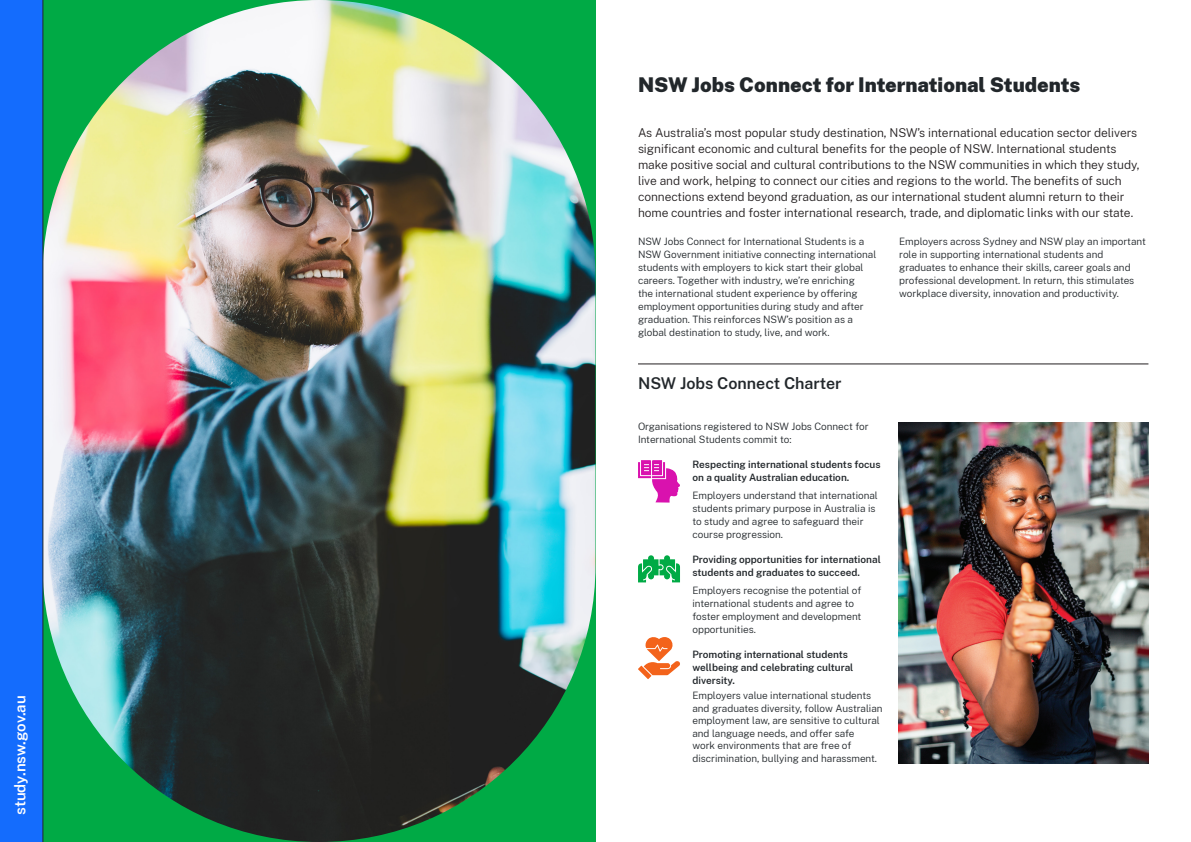
<style>
.page{position:relative;width:1191px;height:842px;background:#fff}
.page>*{position:absolute;margin:0;border:0;box-sizing:border-box;transform-origin:0 0}
.t1{font:900 20px "Public Sans";color:#22272b}
.t2{font:600 16px "Public Sans";color:#22272b}
.t3{font:600 15px "Public Sans";letter-spacing:-.005em;color:#fff}
.Intro{font:300 12px/16px "Public Sans";letter-spacing:-.005em;color:#231f20}
.Body{font:300 10px/13px "Public Sans";color:#22272b}
.t4{font:600 10px/13px "Public Sans";color:#22272b}
</style>
<div class="page">
<div style="left:0;top:0;width:595px;height:842px;background:#00aa45"></div>
<img style="left:43px;top:0;width:552px;height:842px;border-radius:276px">
<div style="left:0;top:0;width:43px;height:842px;background:#146cfd"></div>
<hr style="left:43px;top:0;width:1px;height:842px;background:#22272b">
<hr style="left:638px;top:364px;width:510px;height:1px;background:#231f20">
<img style="left:899px;top:422px;width:249px;height:341px">
<svg style="left:638px;top:637px;width:42px;height:42px"></svg>
<svg style="left:638px;top:460px;width:42px;height:43px"></svg>
<svg style="left:638px;top:555px;width:42px;height:27px"></svg>
<h2 class="t3" style="left:9px;top:815px;width:121px;rotate:-90deg">study.nsw.gov.au</h2>
<h1 class="t1" style="left:638px;top:70px;width:444px">NSW Jobs Connect for International Students</h1>
<p class="Intro" style="left:638px;top:124px;width:503px">As Australia’s most popular study destination, NSW’s international education sector delivers significant economic and cultural benefits for the people of NSW. International students make positive social and cultural contributions to the NSW communities in which they study, live and work, helping to connect our cities and regions to the world. The benefits of such connections extend beyond graduation, as our international student alumni return to their home countries and foster international research, trade, and diplomatic links with our state.</p>
<p class="Body" style="left:638px;top:235px;width:240px">NSW Jobs Connect for International Students is a NSW Government initiative connecting international students with employers to kick start their global careers. Together with industry, we’re enriching<br>the international student experience by offering employment opportunities during study and after graduation. This reinforces NSW’s position as a global destination to study, live, and work.</p>
<p class="Body" style="left:899px;top:235px;width:248px">Employers across Sydney and NSW play an important role in supporting international students and graduates to enhance their skills, career goals and professional development. In return, this stimulates workplace diversity, innovation and productivity.</p>
<h2 class="t2" style="left:638px;top:371px;width:205px">NSW Jobs Connect Charter</h2>
<p class="Body" style="left:638px;top:419px;width:232px">Organisations registered to NSW Jobs Connect for<br>International Students commit to:</p>
<h4 class="t4" style="left:692px;top:457px;width:190px">Respecting international students focus on a quality Australian education.</h4>
<p class="Body" style="left:692px;top:489px;width:187px">Employers understand that international students primary purpose in Australia is to study and agree to safeguard their course progression.</p>
<h4 class="t4" style="left:692px;top:552px;width:190px">Providing opportunities for international students and graduates to succeed.</h4>
<p class="Body" style="left:692px;top:584px;width:170px">Employers recognise the potential of international students and agree to foster employment and development opportunities.</p>
<h4 class="t4" style="left:692px;top:647px;width:162px">Promoting international students wellbeing and celebrating cultural diversity.</h4>
<p class="Body" style="left:692px;top:689px;width:192px;line-height:12.6px">Employers value international students and graduates diversity, follow Australian employment law, are sensitive to cultural and language needs, and offer safe<br>work environments that are free of discrimination, bullying and harassment.</p>
</div>
